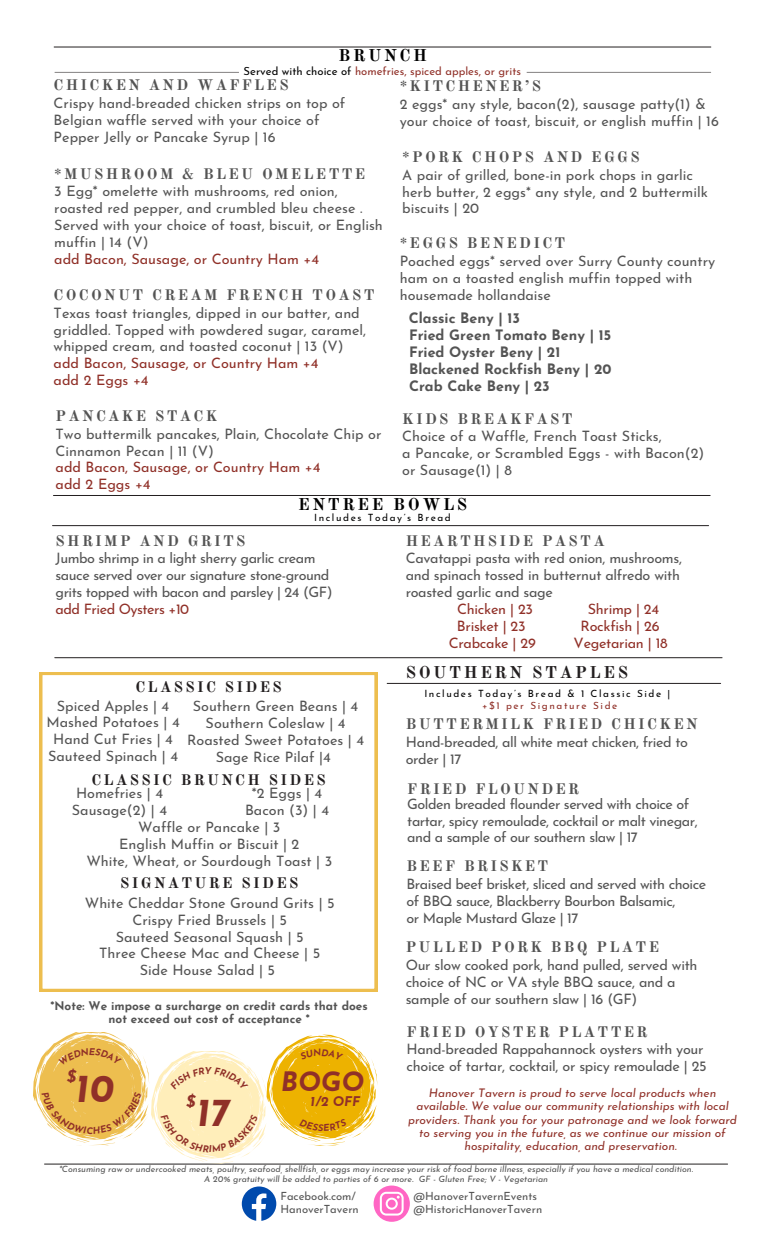
<style>
.page{position:relative;width:765px;height:1260px;background:#fff}
.page>*{position:absolute;margin:0;border:0;box-sizing:border-box;transform-origin:0 0}
.t1{font:italic 700 39px "Josefin Sans";color:#903028}
.t2{font:italic 700 26.88px "Josefin Sans";color:#903028}
.t3{font:700 16.75px "Old Standard";letter-spacing:.16em;color:#000}
.t4{font:700 16.75px "Old Standard";letter-spacing:.16em;color:#231f20}
.t5{font:italic 700 16.5px "Josefin Sans";color:#903028}
.t6{font:700 15px "Old Standard";letter-spacing:.16em;color:#545454}
.t7{font:700 15px "Old Standard";letter-spacing:.16em;color:#231f20}
.t8{font:14.38px/16.9px "Josefin Sans";color:#545454}
.t9{font:14.38px/16.9px "Josefin Sans";letter-spacing:-.035em;color:#545454}
.t10{font:14.38px/16.9px "Josefin Sans";letter-spacing:-.02em;color:#545454}
.t11{font:700 14.38px/16.9px "Josefin Sans";color:#545454}
.t12{font:14.38px "Josefin Sans";letter-spacing:-.02em;color:#903028}
.t13{font:14.38px/16.9px "Josefin Sans";letter-spacing:-.03em;color:#545454}
.t14{font:italic 700 13.38px "Josefin Sans";color:#903028}
.t15{font:italic 11.88px/13.1px "Josefin Sans";color:#903028;text-align:center}
.t16{font:700 11.88px/13.1px "Josefin Sans";color:#545454;text-align:center}
.t17{font:11.25px "Josefin Sans";color:#545454}
.t18{font:11.25px "Josefin Sans";color:#903028}
.t19{font:10px "Josefin Sans";letter-spacing:.16em;color:#000}
.t20{font:10px "Josefin Sans";letter-spacing:.16em;color:#903028}
.t21{font:italic 8.75px/10.2px "Josefin Sans";color:#545454;text-align:center}
.s1{color:#000}
.s2{color:#903028}
</style>
<div class="page">
<svg style="left:242px;top:1186px;width:34px;height:35px"></svg>
<svg style="left:374px;top:1186px;width:36px;height:36px"></svg>
<hr style="left:45px;top:1164px;width:683px;height:1px;background:#231f20">
<hr style="left:54px;top:47px;width:657px;height:1px;background:#231f20">
<svg style="left:54px;top:72px;width:657px;height:1px"></svg>
<hr style="left:387px;top:683px;width:334px;height:1px;background:#231f20">
<hr style="left:389px;top:657px;width:333px;height:1px;background:#231f20">
<svg style="left:40px;top:672px;width:337px;height:320px"></svg>
<hr style="left:53px;top:495px;width:657px;height:1px;background:#231f20">
<hr style="left:53px;top:525px;width:656px;height:1px;background:#231f20">
<hr style="left:55px;top:657px;width:333px;height:1px;background:#231f20">
<svg style="left:33px;top:1033px;width:344px;height:131px"></svg>
<h3 class="t3" style="left:339px;top:45px;width:90px">BRUNCH</h3>
<p class="t18" style="left:244px;top:67px;width:279px"><span class="s1">Served with choice of</span> homefries, spiced apples, or grits</p>
<h3 class="t6" style="left:54px;top:76px;width:236px">CHICKEN AND WAFFLES</h3>
<h5 class="t8" style="left:54px;top:96px;width:293px">Crispy hand-breaded chicken strips on top of<br>Belgian waffle served with your choice of<br>Pepper Jelly or Pancake Syrup | 16</h5>
<p class="t6" style="left:400px;top:77px;width:143px">*KITCHENER’S</p>
<p class="t8" style="left:400px;top:97px;width:321px">2 eggs* any style, bacon(2), sausage patty(1) &amp; your choice of toast, biscuit, or english muffin | 16</p>
<p class="t6" style="left:54px;top:164px;width:312px">*MUSHROOM &amp; BLEU OMELETTE</p>
<h1 class="t8" style="left:54px;top:184px;width:330px">3 Egg* omelette with mushrooms, red onion, roasted red pepper, and crumbled bleu cheese .<br>Served with your choice of toast, biscuit, or English muffin | 14 (V)<br><span class="s2">add Bacon, Sausage, or Country Ham +4</span></h1>
<p class="t6" style="left:54px;top:286px;width:322px">COCONUT CREAM FRENCH TOAST</p>
<h3 class="t8" style="left:54px;top:306px;width:314px">Texas toast triangles, dipped in our batter, and griddled. Topped with powdered sugar, caramel, whipped cream, and toasted coconut | 13 (V) <span class="s2">add Bacon, Sausage, or Country Ham +4<br>add 2 Eggs +4</span></h3>
<h3 class="t6" style="left:56px;top:407px;width:163px">PANCAKE STACK</h3>
<h5 class="t8" style="left:56px;top:427px;width:327px">Two buttermilk pancakes, Plain, Chocolate Chip or<br>Cinnamon Pecan | 11 (V)<br><span class="s2">add Bacon, Sausage, or Country Ham +4<br>add 2 Eggs +4</span></h5>
<p class="t6" style="left:402px;top:148px;width:239px">*PORK CHOPS AND EGGS</p>
<p class="t8" style="left:402px;top:168px;width:307px">A pair of grilled, bone-in pork chops in garlic herb butter, 2 eggs* any style, and 2 buttermilk biscuits | 20</p>
<p class="t6" style="left:400px;top:234px;width:167px">*EGGS BENEDICT</p>
<p class="t8" style="left:400px;top:254px;width:317px">Poached eggs* served over Surry County country ham on a toasted english muffin topped with housemade hollandaise</p>
<p class="t11" style="left:409px;top:311px;width:204px">Classic Beny | 13<br>Fried Green Tomato Beny | 15<br>Fried Oyster Beny | 21</p>
<p class="t11" style="left:409px;top:362px;width:204px">Blackened Rockfish Beny | 20<br>Crab Cake Beny | 23</p>
<h6 class="t6" style="left:402px;top:409px;width:172px">KIDS BREAKFAST</h6>
<p class="t8" style="left:402px;top:429px;width:304px">Choice of a Waffle, French Toast Sticks,<br>a Pancake, or Scrambled Eggs - with Bacon(2) or Sausage(1) | 8</p>
<p class="t3" style="left:298px;top:495px;width:171px">ENTREE BOWLS</p>
<p class="t19" style="left:314px;top:513px;width:138px">Includes Today’s Bread</p>
<h5 class="t6" style="left:56px;top:531px;width:191px">SHRIMP AND GRITS</h5>
<h3 class="t9" style="left:56px;top:551px;width:279px">Jumbo shrimp in a light sherry garlic cream sauce served over our signature stone-ground grits topped with bacon and parsley | 24 (GF) <span class="s2">add Fried Oysters +10</span></h3>
<p class="t7" style="left:135px;top:678px;width:148px">CLASSIC SIDES</p>
<p class="t8" style="left:47px;top:699px;width:135px;text-align:center">Spiced Apples | 4<br>Mashed Potatoes | 4<br>Hand Cut Fries | 4<br>Sauteed Spinach | 4</p>
<p class="t8" style="left:187px;top:699px;width:179px;text-align:center">Southern Green Beans | 4<br>Southern Coleslaw | 4<br>Roasted Sweet Potatoes | 4<br>Sage Rice Pilaf |4</p>
<p class="t7" style="left:91px;top:770px;width:236px">CLASSIC BRUNCH SIDES</p>
<p class="t8" style="left:86px;top:820px;width:247px;text-align:center">Waffle or Pancake | 3<br>English Muffin or Biscuit | 2<br>White, Wheat, or Sourdough Toast | 3</p>
<p class="t8" style="left:72px;top:786px;width:97px">Homefries | 4<br>Sausage(2) | 4</p>
<p class="t8" style="left:245px;top:786px;width:86px;text-align:center">*2 Eggs | 4<br>Bacon (3) | 4</p>
<p class="t7" style="left:120px;top:874px;width:180px">SIGNATURE SIDES</p>
<p class="t8" style="left:85px;top:896px;width:251px;text-align:center">White Cheddar Stone Ground Grits | 5<br>Crispy Fried Brussels | 5<br>Sauteed Seasonal Squash | 5<br>Three Cheese Mac and Cheese | 5<br>Side House Salad | 5</p>
<p class="t16" style="left:51px;top:1001px;width:319px">*Note: We impose a surcharge on credit cards that does not exceed out cost of acceptance *</p>
<h5 class="t5" style="left:67px;top:1070px;width:11px">$</h5>
<h3 class="t1" style="left:75px;top:1073px;width:42px">10</h3>
<p class="t5" style="left:186px;top:1094px;width:11px">$</p>
<p class="t1" style="left:196px;top:1097px;width:36px">17</p>
<h2 class="t2" style="left:281px;top:1071px;width:85px">BOGO</h2>
<p class="t14" style="left:310px;top:1096px;width:52px">1/2 OFF</p>
<h5 class="t6" style="left:406px;top:531px;width:201px">HEARTHSIDE PASTA</h5>
<h3 class="t10" style="left:406px;top:551px;width:278px">Cavatappi pasta with red onion, mushrooms,</h3>
<h3 class="t10" style="left:406px;top:568px;width:276px">and spinach tossed in butternut alfredo with</h3>
<h3 class="t10" style="left:406px;top:585px;width:149px">roasted garlic and sage</h3>
<h3 class="t12" style="left:457px;top:603px;width:77px">Chicken | 23</h3>
<h3 class="t12" style="left:588px;top:603px;width:73px">Shrimp | 24</h3>
<h3 class="t12" style="left:457px;top:620px;width:70px">Brisket | 23</h3>
<h3 class="t12" style="left:581px;top:620px;width:81px">Rockfish | 26</h3>
<h3 class="t12" style="left:449px;top:637px;width:88px">Crabcake | 29</h3>
<h5 class="t12" style="left:574px;top:637px;width:95px">Vegetarian | 18</h5>
<p class="t4" style="left:406px;top:662px;width:224px">SOUTHERN STAPLES</p>
<h5 class="t19" style="left:424px;top:689px;width:248px">Includes Today’s Bread &amp; 1 Classic Side |</h5>
<p class="t20" style="left:482px;top:702px;width:137px">+$1 per Signature Side</p>
<p class="t6" style="left:406px;top:715px;width:293px">BUTTERMILK FRIED CHICKEN</p>
<p class="t13" style="left:406px;top:735px;width:284px">Hand-breaded, all white meat chicken, fried to order | 17</p>
<p class="t6" style="left:407px;top:779px;width:173px">FRIED FLOUNDER</p>
<p class="t9" style="left:407px;top:797px;width:292px">Golden breaded flounder served with choice of tartar, spicy remoulade, cocktail or malt vinegar, and a sample of our southern slaw | 17</p>
<p class="t6" style="left:407px;top:857px;width:143px">BEEF BRISKET</p>
<p class="t9" style="left:407px;top:877px;width:301px">Braised beef brisket, sliced and served with choice of BBQ sauce, Blackberry Bourbon Balsamic,<br>or Maple Mustard Glaze | 17</p>
<p class="t6" style="left:406px;top:938px;width:255px">PULLED PORK BBQ PLATE</p>
<p class="t10" style="left:406px;top:958px;width:293px">Our slow cooked pork, hand pulled, served with choice of NC or VA style BBQ sauce, and a sample of our southern slaw | 16 (GF)</p>
<p class="t6" style="left:407px;top:1023px;width:242px">FRIED OYSTER PLATTER</p>
<p class="t10" style="left:407px;top:1042px;width:302px">Hand-breaded Rappahannock oysters with your choice of tartar, cocktail, or spicy remoulade | 25</p>
<p class="t15" style="left:408px;top:1088px;width:330px">Hanover Tavern is proud to serve local products when available. We value our community relationships with local providers. Thank you for your patronage and we look forward to serving you in the future, as we continue our mission of hospitality, education, and preservation.</p>
<h5 class="t21" style="left:59px;top:1165px;width:636px">*Consuming raw or undercooked meats, poultry, seafood, shellfish, or eggs may increase your risk of food borne illness, especially if you have a medical condition.<br>A 20% gratuity will be added to parties of 6 or more. GF - Gluten Free; V - Vegetarian</h5>
<p class="t17" style="left:280px;top:1191px;width:77px">Facebook.com/</p>
<h2 class="t17" style="left:280px;top:1205px;width:80px">HanoverTavern</h2>
<p class="t17" style="left:414px;top:1191px;width:125px">@HanoverTavernEvents</p>
<h3 class="t17" style="left:414px;top:1205px;width:130px">@HistoricHanoverTavern</h3>
</div>
